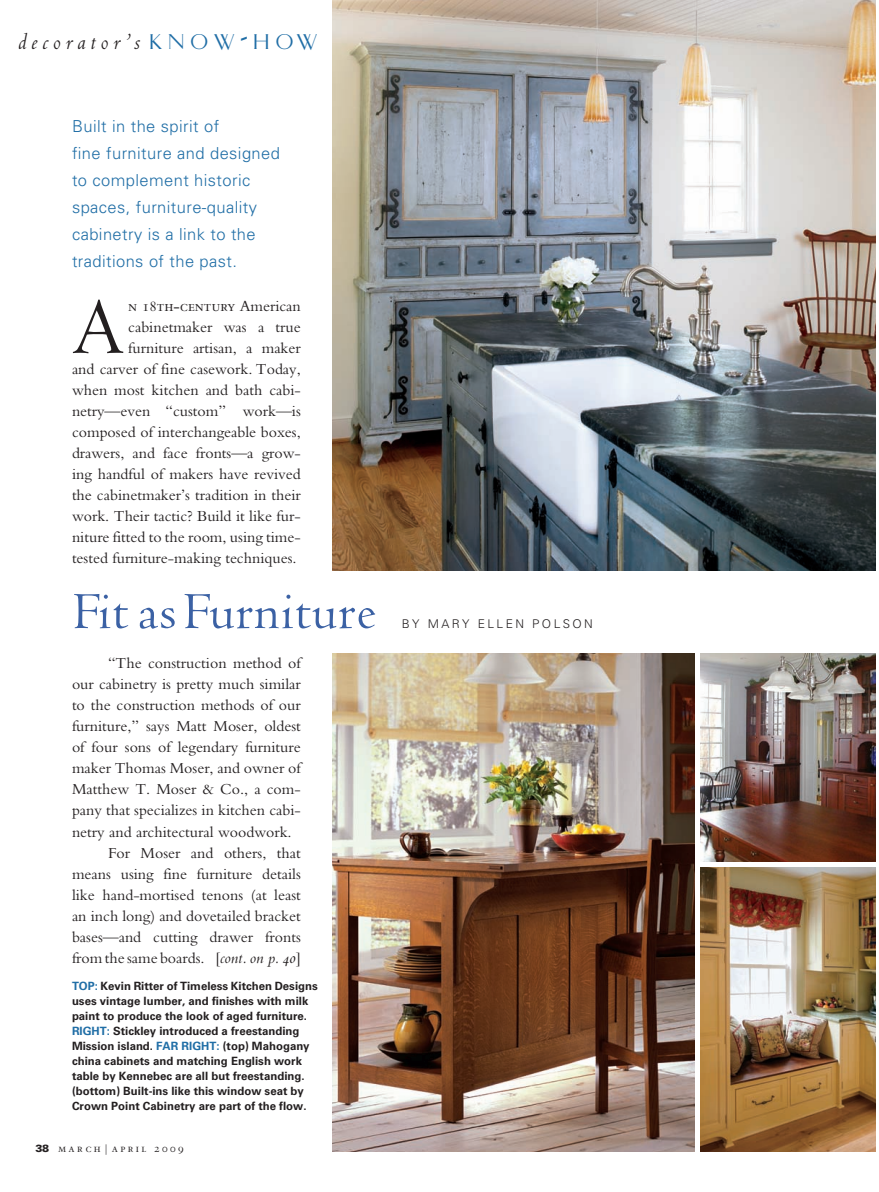
<style>
.page{position:relative;width:879px;height:1192px;background:#fff}
.page>*{position:absolute;margin:0;border:0;box-sizing:border-box;transform-origin:0 0}
.t1{font:83.4px "Centaur OHJ";color:#231f20}
.t2{font:54px "Centaur OHJ";letter-spacing:.025em;color:#3b61a4}
.t3{font:italic 24px "Centaur OHJ";letter-spacing:.2em;color:#231f20}
.t4{font:300 16.5px/27px "Univers";letter-spacing:.025em;color:#206ea6}
.t5{font:15.9px/21px "Bembo";color:#231f20;text-align:right}
.t6{font:italic 15.9px "Bembo";color:#231f20}
.t7{font:12px "Bembo Expert";letter-spacing:.2em;color:#231f20}
.t8{font:300 12px "Univers";letter-spacing:.2em;color:#231f20}
.t9{font:700 11.4px/15px "Univers";color:#231f20}
.s1{font-family:"Interiors Caps";font-style:normal;font-size:27px;color:#206ea6}
.s2{font-family:"Bembo Expert"}
.s3{color:#206ea6}
.s4{font-style:normal}
.s5{font-family:"Univers";font-weight:900;font-size:10.5px}
.s6{font-family:"Bembo"}
</style>
<div class="page">
<img style="left:332px;top:0;width:543px;height:570px">
<img style="left:332px;top:653px;width:362px;height:498px">
<img style="left:700px;top:867px;width:175px;height:284px">
<img style="left:700px;top:653px;width:175px;height:208px">
<p class="t3" style="left:18px;top:32px;width:301px">decorator’s <span class="s1">know-how</span></p>
<p class="t4" style="left:72px;top:114px;width:209px">Built in the spirit of<br>fine furniture and designed to complement historic spaces, furniture-quality cabinetry is a link to the traditions of the past.</p>
<p class="t1" style="left:72px;top:295px;width:54px">A</p>
<p class="t5" style="left:72px;top:297px;width:230px"><span class="s2">n 18th-century</span> American cabinetmaker was a true furniture artisan, a maker<br>and carver of fine casework. Today, when most kitchen and bath cabi&shy;netry—even “custom” work—is composed of interchangeable boxes, drawers, and face fronts—a grow&shy;ing handful of makers have revived the cabinetmaker’s tradition in their work. Their tactic? Build it like fur&shy;niture fitted to the room, using time&shy;tested furniture-making techniques.</p>
<p class="t2" style="left:73px;top:590px;width:304px">Fit as Furniture</p>
<p class="t5" style="left:108px;top:654px;width:194px">“The construction method of</p>
<p class="t5" style="left:72px;top:675px;width:230px">our cabinetry is pretty much similar</p>
<p class="t5" style="left:72px;top:696px;width:230px">to the construction methods of our</p>
<p class="t5" style="left:72px;top:717px;width:230px">furniture,” says Matt Moser, oldest</p>
<p class="t5" style="left:72px;top:738px;width:230px">of four sons of legendary furniture</p>
<p class="t5" style="left:72px;top:759px;width:230px">maker Thomas Moser, and owner of</p>
<p class="t5" style="left:72px;top:780px;width:230px">Matthew T. Moser &amp; Co., a com-</p>
<p class="t5" style="left:72px;top:801px;width:230px">pany that specializes in kitchen cabi-</p>
<p class="t5" style="left:72px;top:822px;width:221px">netry and architectural woodwork.</p>
<p class="t5" style="left:108px;top:843px;width:194px">For Moser and others, that</p>
<p class="t5" style="left:72px;top:864px;width:230px">means using fine furniture details</p>
<p class="t5" style="left:72px;top:885px;width:230px">like hand-mortised tenons (at least</p>
<p class="t5" style="left:72px;top:906px;width:230px">an inch long) and dovetailed bracket</p>
<p class="t5" style="left:72px;top:927px;width:230px">bases—and cutting drawer fronts</p>
<p class="t5" style="left:72px;top:948px;width:134px">from the same boards.</p>
<p class="t9" style="left:72px;top:978px;width:247px"><span class="s3">TOP:</span> Kevin Ritter of Timeless Kitchen Designs uses vintage lumber, and finishes with milk paint to produce the look of aged furniture.<br><span class="s3">RIGHT:</span> Stickley introduced a freestanding Mission island. <span class="s3">FAR RIGHT:</span> (top) Mahogany china cabinets and matching English work table by Kennebec are all but freestanding. (bottom) Built-ins like this window seat by Crown Point Cabinetry are part of the flow.</p>
<p class="t6" style="left:215px;top:951px;width:87px"><span class="s4">[</span>cont. on p. <span class="s2">40</span><span class="s4">]</span></p>
<p class="t7" style="left:36px;top:1140px;width:150px"><span class="s5">38</span> march<span class="s6">|</span>april 2009</p>
<p class="t8" style="left:402px;top:619px;width:192px">BY MARY ELLEN POLSON</p>
</div>
